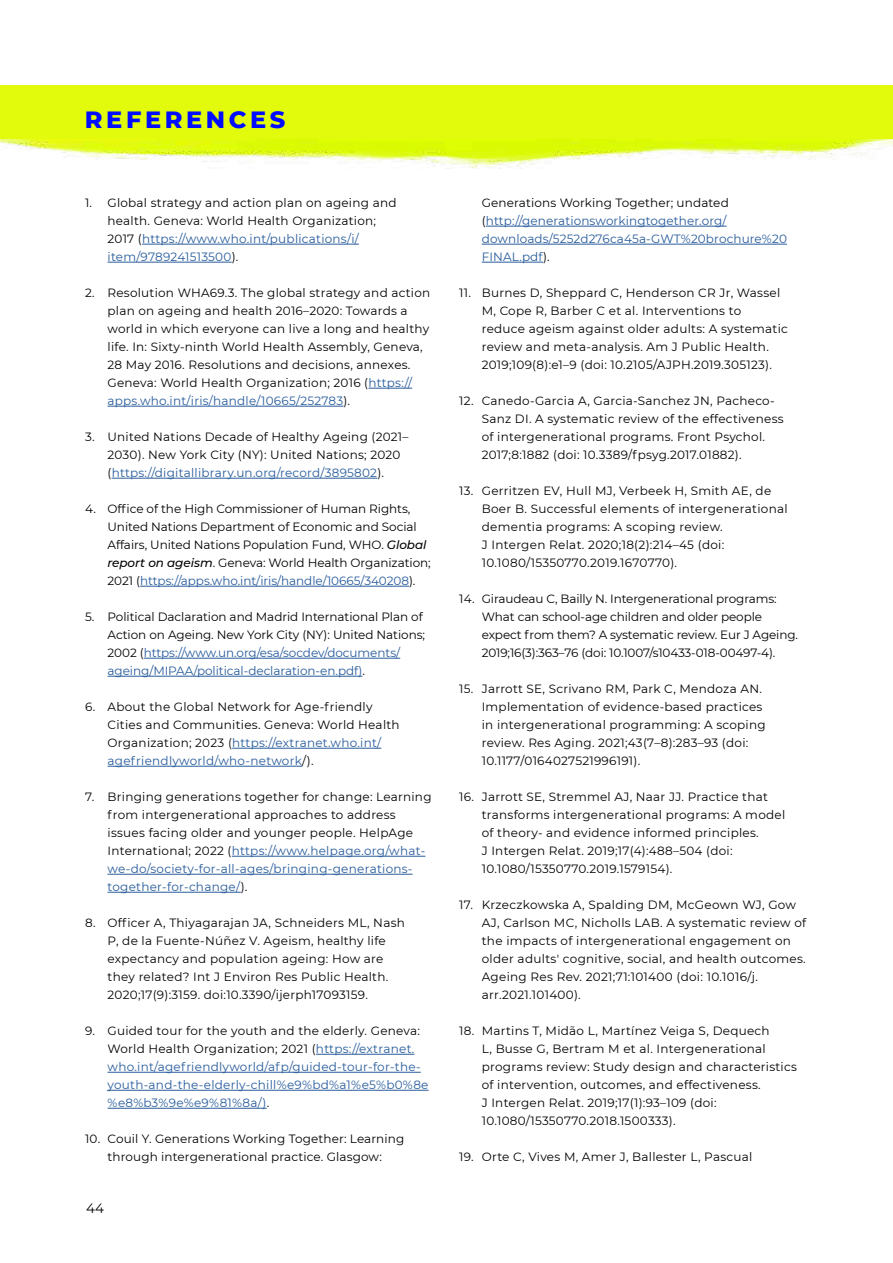
<style>
.page{position:relative;width:893px;height:1263px;background:#fff}
.page>*{position:absolute;margin:0;border:0;box-sizing:border-box;transform-origin:0 0}
.t1{font:800 24px "Montserrat";letter-spacing:.15em;color:#000cff}
.t2{font:13.5px "Montserrat";color:#000}
.t3{font:12px/18px "Montserrat";letter-spacing:.02em;color:#000}
.t4{font:12px/18px "Montserrat";letter-spacing:-.005em;color:#000}
.t5{font:12px/18px "Montserrat";letter-spacing:.015em;color:#275b9b}
.t6{font:12px/18px "Montserrat";letter-spacing:-.01em;color:#000}
.s1{color:#275b9b}
.s2{font-weight:500;font-style:italic}
.s3{color:#000}
</style>
<div class="page">
<img style="left:1px;top:138px;width:892px;height:31px">
<div style="left:1px;top:85px;width:892px;height:53px;background:#e2fb0c"></div>
<hr style="left:142px;top:244px;width:217px;height:1px;background:#275b9b">
<hr style="left:108px;top:262px;width:124px;height:1px;background:#275b9b">
<hr style="left:368px;top:388px;width:44px;height:1px;background:#275b9b">
<hr style="left:108px;top:406px;width:235px;height:1px;background:#275b9b">
<hr style="left:112px;top:478px;width:265px;height:1px;background:#275b9b">
<hr style="left:140px;top:586px;width:269px;height:1px;background:#275b9b">
<hr style="left:144px;top:658px;width:256px;height:1px;background:#275b9b">
<hr style="left:108px;top:676px;width:254px;height:1px;background:#275b9b">
<hr style="left:232px;top:748px;width:149px;height:1px;background:#275b9b">
<hr style="left:108px;top:766px;width:194px;height:1px;background:#275b9b">
<hr style="left:232px;top:856px;width:193px;height:1px;background:#275b9b">
<hr style="left:108px;top:874px;width:305px;height:1px;background:#275b9b">
<hr style="left:108px;top:892px;width:133px;height:1px;background:#275b9b">
<hr style="left:316px;top:1054px;width:98px;height:1px;background:#275b9b">
<hr style="left:108px;top:1072px;width:313px;height:1px;background:#275b9b">
<hr style="left:108px;top:1090px;width:321px;height:1px;background:#275b9b">
<hr style="left:108px;top:1108px;width:159px;height:1px;background:#275b9b">
<hr style="left:486px;top:226px;width:240px;height:1px;background:#275b9b">
<hr style="left:482px;top:244px;width:305px;height:1px;background:#275b9b">
<hr style="left:482px;top:262px;width:61px;height:1px;background:#275b9b">
<h1 class="t1" style="left:85px;top:102px;width:202px">REFERENCES</h1>
<p class="t3" style="left:108px;top:194px;width:290px;text-indent:-22px">1. Global strategy and action plan on ageing and health. Geneva: World Health Organization; 2017 (<span class="s1">https://www.who.int/publications/i/ item/9789241513500</span>).</p>
<p class="t3" style="left:108px;top:284px;width:324px;text-indent:-22px">2. Resolution WHA69.3. The global strategy and action plan on ageing and health 2016–2020: Towards a world in which everyone can live a long and healthy life. In: Sixty-ninth World Health Assembly, Geneva, 28 May 2016. Resolutions and decisions, annexes.<br>Geneva: World Health Organization; 2016 (<span class="s1">https:// apps.who.int/iris/handle/10665/252783</span>).</p>
<p class="t3" style="left:108px;top:428px;width:302px;text-indent:-22px">3. United Nations Decade of Healthy Ageing (2021–<br>2030). New York City (NY): United Nations; 2020 (<span class="s1">https://digitallibrary.un.org/record/3895802</span>).</p>
<p class="t4" style="left:108px;top:500px;width:325px;text-indent:-22px">4. Office of the High Commissioner of Human Rights, United Nations Department of Economic and Social Affairs, United Nations Population Fund, WHO. <span class="s2">Global report on ageism</span>. Geneva: World Health Organization; 2021 (<span class="s1">https://apps.who.int/iris/handle/10665/340208</span>).</p>
<p class="t4" style="left:108px;top:608px;width:319px;text-indent:-22px">5. Political Daclaration and Madrid International Plan of Action on Ageing. New York City (NY): United Nations; 2002 (<span class="s1">https://www.un.org/esa/socdev/documents/ ageing/MIPAA/political-declaration-en.pdf)</span>.</p>
<p class="t3" style="left:108px;top:698px;width:294px;text-indent:-22px">6. About the Global Network for Age-friendly Cities and Communities. Geneva: World Health Organization; 2023 (<span class="s1">https://extranet.who.int/ agefriendlyworld/who-network</span>/).</p>
<p class="t3" style="left:108px;top:788px;width:326px;text-indent:-22px">7. Bringing generations together for change: Learning from intergenerational approaches to address issues facing older and younger people. HelpAge International; 2022 (<span class="s1">https://www.helpage.org/what&shy;we-do/society-for-all-ages/bringing-generations&shy;together-for-change/</span>).</p>
<p class="t3" style="left:108px;top:914px;width:299px;text-indent:-22px">8. Officer A, Thiyagarajan JA, Schneiders ML, Nash P, de la Fuente-Núñez V. Ageism, healthy life expectancy and population ageing: How are they related? Int J Environ Res Public Health.<br>2020;17(9):3159. doi:10.3390/ijerph17093159.</p>
<p class="t5" style="left:108px;top:1022px;width:322px;text-indent:-22px"><span class="s3">9. Guided tour for the youth and the elderly. Geneva:<br>World Health Organization; 2021 (</span>https://extranet. who.int/agefriendlyworld/afp/guided-tour-for-the&shy;youth-and-the-elderly-chill%e9%bd%a1%e5%b0%8e %e8%b3%9e%e9%81%8a/)<span class="s3">.</span></p>
<p class="t3" style="left:85px;top:1130px;width:321px;text-align:center">10. Couil Y. Generations Working Together: Learning through intergenerational practice. Glasgow:</p>
<p class="t2" style="left:86px;top:1199px;width:19px">44</p>
<p class="t5" style="left:482px;top:194px;width:307px"><span class="s3">Generations Working Together; undated (</span>http://generationsworkingtogether.org/ downloads/5252d276ca45a-GWT%20brochure%20<br>FINAL.pdf<span class="s3">).</span></p>
<p class="t3" style="left:482px;top:284px;width:308px;text-indent:-22px">11. Burnes D, Sheppard C, Henderson CR Jr, Wassel M, Cope R, Barber C et al. Interventions to<br>reduce ageism against older adults: A systematic review and meta-analysis. Am J Public Health.<br>2019;109(8):e1–9 (doi: 10.2105/AJPH.2019.305123).</p>
<p class="t3" style="left:482px;top:392px;width:303px;text-indent:-22px">12. Canedo-Garcia A, Garcia-Sanchez JN, Pacheco-Sanz DI. A systematic review of the effectiveness of intergenerational programs. Front Psychol.<br>2017;8:1882 (doi: 10.3389/fpsyg.2017.01882).</p>
<p class="t3" style="left:482px;top:482px;width:307px;text-indent:-22px">13. Gerritzen EV, Hull MJ, Verbeek H, Smith AE, de Boer B. Successful elements of intergenerational dementia programs: A scoping review.<br>J Intergen Relat. 2020;18(2):214–45 (doi:<br>10.1080/15350770.2019.1670770).</p>
<p class="t6" style="left:482px;top:590px;width:318px;text-indent:-22px">14. Giraudeau C, Bailly N. Intergenerational programs:<br>What can school-age children and older people expect from them? A systematic review. Eur J Ageing.<br>2019;16(3):363–76 (doi: 10.1007/s10433-018-00497-4).</p>
<p class="t3" style="left:482px;top:680px;width:285px;text-indent:-22px">15. Jarrott SE, Scrivano RM, Park C, Mendoza AN.<br>Implementation of evidence-based practices in intergenerational programming: A scoping review. Res Aging. 2021;43(7–8):283–93 (doi:<br>10.1177/0164027521996191).</p>
<p class="t3" style="left:482px;top:788px;width:305px;text-indent:-22px">16. Jarrott SE, Stremmel AJ, Naar JJ. Practice that transforms intergenerational programs: A model of theory- and evidence informed principles.<br>J Intergen Relat. 2019;17(4):488–504 (doi:<br>10.1080/15350770.2019.1579154).</p>
<p class="t3" style="left:482px;top:896px;width:326px;text-indent:-22px">17. Krzeczkowska A, Spalding DM, McGeown WJ, Gow AJ, Carlson MC, Nicholls LAB. A systematic review of the impacts of intergenerational engagement on older adults' cognitive, social, and health outcomes.<br>Ageing Res Rev. 2021;71:101400 (doi: 10.1016/j. arr.2021.101400).</p>
<p class="t3" style="left:482px;top:1022px;width:317px;text-indent:-22px">18. Martins T, Midão L, Martínez Veiga S, Dequech<br>L, Busse G, Bertram M et al. Intergenerational programs review: Study design and characteristics of intervention, outcomes, and effectiveness.<br>J Intergen Relat. 2019;17(1):93–109 (doi:<br>10.1080/15350770.2018.1500333).</p>
<p class="t3" style="left:459px;top:1148px;width:295px">19. Orte C, Vives M, Amer J, Ballester L, Pascual</p>
</div>
